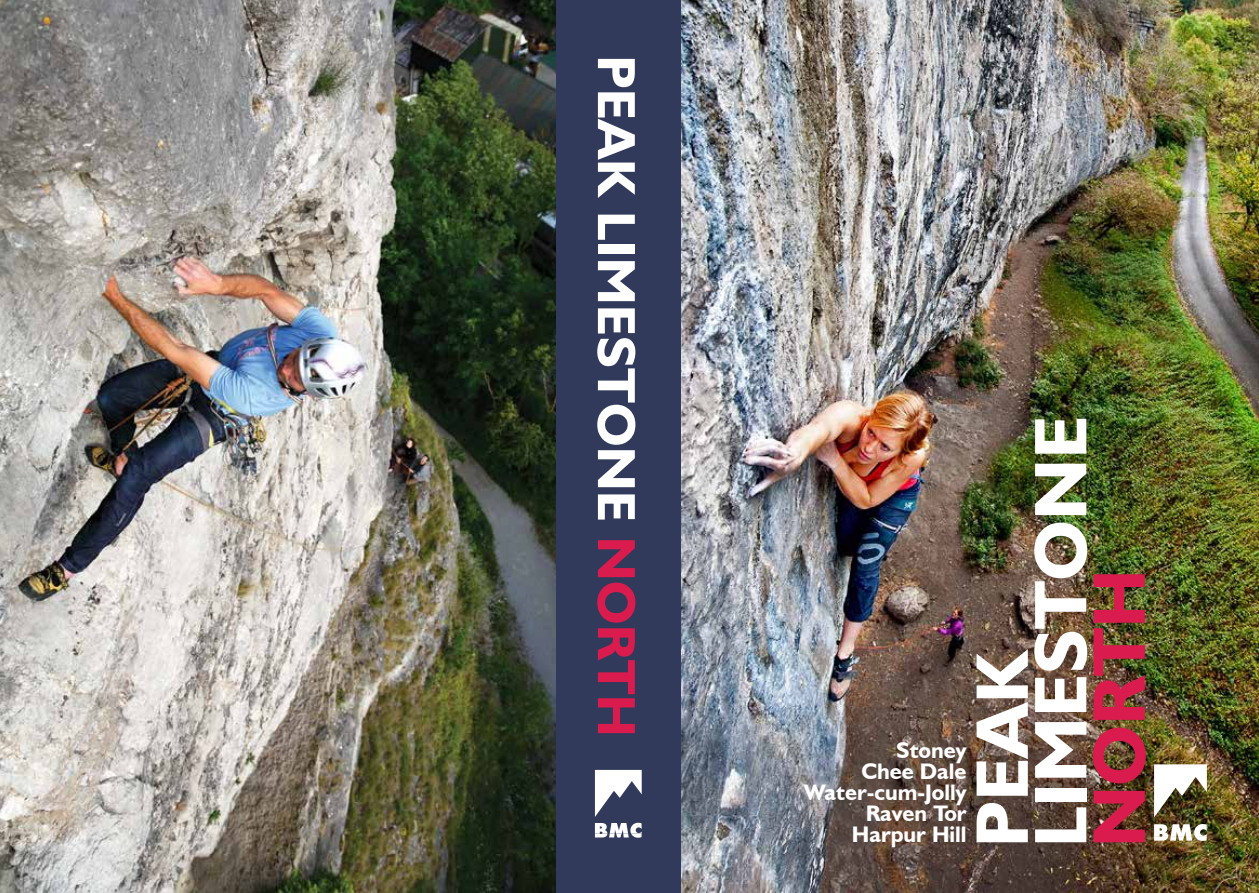
<style>
.page{position:relative;width:1259px;height:893px;background:#fff}
.page>*{position:absolute;margin:0;border:0;box-sizing:border-box;transform-origin:0 0}
.t1{font:700 75px/58.5px "Humanist 521 BT";color:#fff}
.t2{font:700 75px "Humanist 521 BT";color:#d91c4d}
.t3{font:700 54px "Humanist 521 BT";color:#fff}
.t4{font:700 22.5px/21px "Humanist 521 BT";color:#fff;text-align:right}
.s1{color:#d91c4d}
</style>
<div class="page">
<img style="left:680px;top:0;width:579px;height:893px">
<img style="left:0;top:0;width:556px;height:893px">
<div style="left:556px;top:0;width:124px;height:893px;background:#313a5b"></div>
<svg style="left:595px;top:770px;width:47px;height:68px"></svg>
<img style="left:1154px;top:764px;width:52px;height:77px">
<h2 class="t3" style="left:650px;top:55px;width:683px;rotate:90deg">PEAK LIMESTONE <span class="s1">NORTH</span></h2>
<p class="t4" style="left:803px;top:740px;width:164px">Stoney<br>Chee Dale<br>Water-cum-Jolly<br>Raven Tor<br>Harpur Hill</p>
<h1 class="t1" style="left:971px;top:847px;width:433px;rotate:-90deg">PEAK<br>LIMESTONE</h1>
<h1 class="t2" style="left:1072px;top:847px;width:280px;rotate:-90deg">NORTH</h1>
</div>
